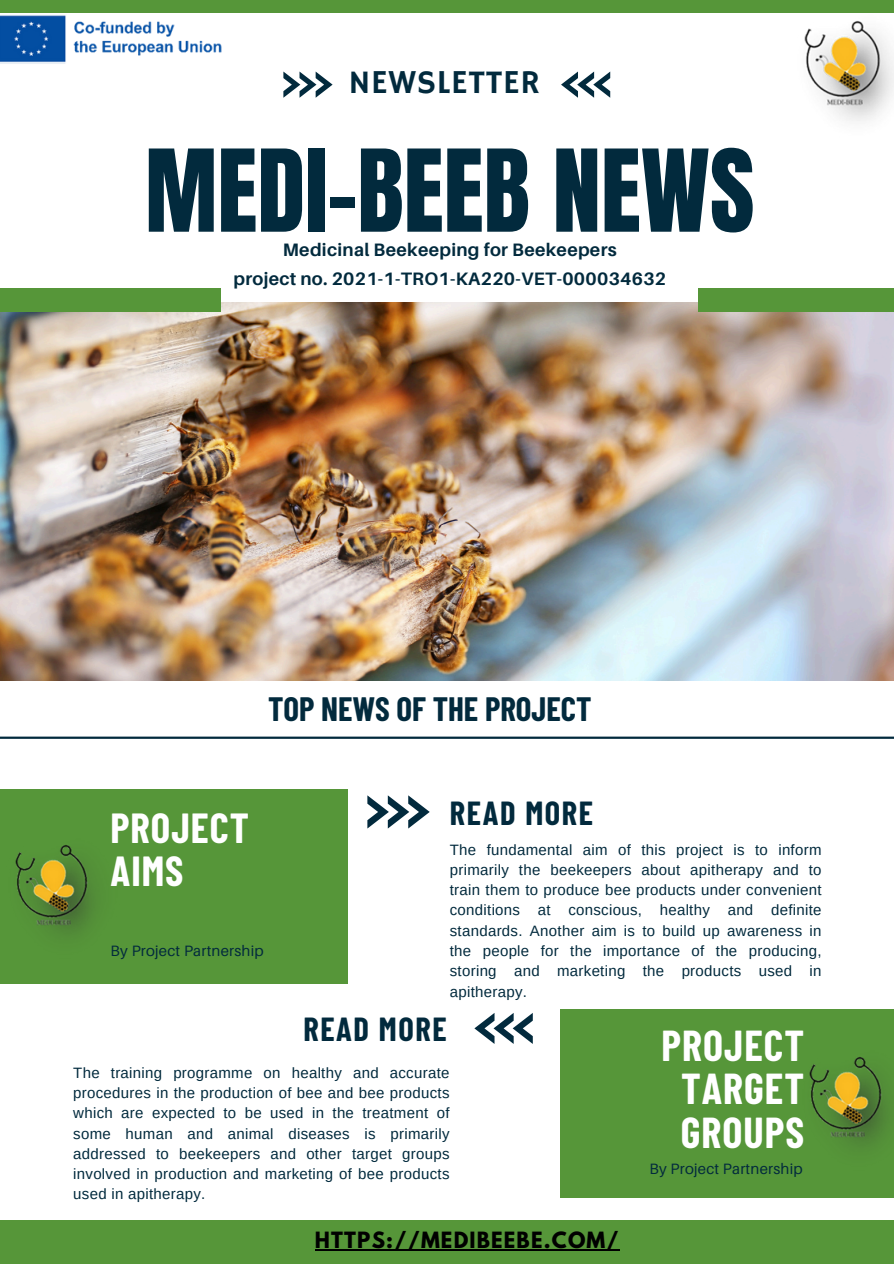
<style>
.page{position:relative;width:894px;height:1264px;background:#fff}
.page>*{position:absolute;margin:0;border:0;box-sizing:border-box;transform-origin:0 0}
.t1{font:96.9px "Anton";color:#022a3d}
.t2{font:700 42.3px/43.8px "Barlow Condensed";letter-spacing:.025em;color:#fff;text-align:center}
.t3{font:700 41.1px/42.8px "Barlow Condensed";letter-spacing:.025em;color:#fff}
.t4{font:33.3px "Hammersmith One";letter-spacing:.02em;color:#022a3d}
.t5{font:700 33px "Barlow Condensed";color:#022a3d}
.t6{font:700 32.55px "Barlow Condensed";letter-spacing:.05em;color:#022a3d}
.t7{font:700 19.8px "League Spartan";letter-spacing:.06em;color:#000}
.t8{font:700 18px/29.2px "Aileron";letter-spacing:.015em;color:#022a3d;text-align:center}
.t9{font:15px/20.2px "Arimo";letter-spacing:.02em;color:#022a3d;text-align:justify}
.t10{font:15px "Aileron";letter-spacing:.015em;color:#022a3d}
</style>
<div class="page">
<div style="left:0;top:789px;width:347px;height:194px;background:#569639"></div>
<img style="left:0;top:302px;width:893px;height:378px">
<div style="left:0;top:288px;width:220px;height:23px;background:#569639"></div>
<div style="left:698px;top:288px;width:195px;height:23px;background:#569639"></div>
<div style="left:560px;top:1009px;width:333px;height:188px;background:#569639"></div>
<svg style="left:367px;top:795px;width:62px;height:33px"></svg>
<svg style="left:474px;top:1013px;width:58px;height:30px"></svg>
<svg style="left:283px;top:72px;width:49px;height:25px"></svg>
<svg style="left:561px;top:72px;width:49px;height:25px"></svg>
<div style="left:0;top:0;width:893px;height:12px;background:#569639"></div>
<div style="left:0;top:1220px;width:893px;height:43px;background:#569639"></div>
<hr style="left:315px;top:1249px;width:304px;height:1px;background:#000">
<hr style="left:0;top:736px;width:893px;height:2px;background:#022a3d">
<img style="left:809px;top:1057px;width:80px;height:90px">
<img style="left:15px;top:845px;width:80px;height:90px">
<img style="left:776px;top:12px;width:117px;height:109px">
<img style="left:0;top:15px;width:222px;height:49px">
<p class="t4" style="left:348px;top:63px;width:193px">NEWSLETTER</p>
<h4 class="t1" style="left:145px;top:121px;width:610px">MEDI-BEEB NEWS</h4>
<h3 class="t8" style="left:233px;top:235px;width:434px">Medicinal Beekeeping for Beekeepers<br>project no. 2021-1-TRO1-KA220-VET-000034632</h3>
<p class="t5" style="left:268px;top:688px;width:325px">TOP NEWS OF THE PROJECT</p>
<p class="t3" style="left:110px;top:805px;width:140px">PROJECT<br>AIMS</p>
<h1 class="t10" style="left:110px;top:941px;width:155px">By Project Partnership</h1>
<p class="t6" style="left:449px;top:792px;width:145px">READ MORE</p>
<h3 class="t9" style="left:449px;top:839px;width:373px">The fundamental aim of this project is to inform primarily the beekeepers about apitherapy and to train them to produce bee products under convenient conditions at conscious, healthy and definite standards. Another aim is to build up awareness in the people for the importance of the producing, storing and marketing the products used in apitherapy.</h3>
<p class="t6" style="left:303px;top:1008px;width:145px">READ MORE</p>
<p class="t9" style="left:73px;top:1062px;width:377px">The training programme on healthy and accurate procedures in the production of bee and bee products which are expected to be used in the treatment of some human and animal diseases is primarily addressed to beekeepers and other target groups involved in production and marketing of bee products used in apitherapy.</p>
<p class="t7" style="left:315px;top:1230px;width:305px">HTTPS://MEDIBEEBE.COM/</p>
<p class="t2" style="left:661px;top:1021px;width:144px">PROJECT<br>TARGET<br>GROUPS</p>
<h6 class="t10" style="left:649px;top:1159px;width:155px">By Project Partnership</h6>
</div>
